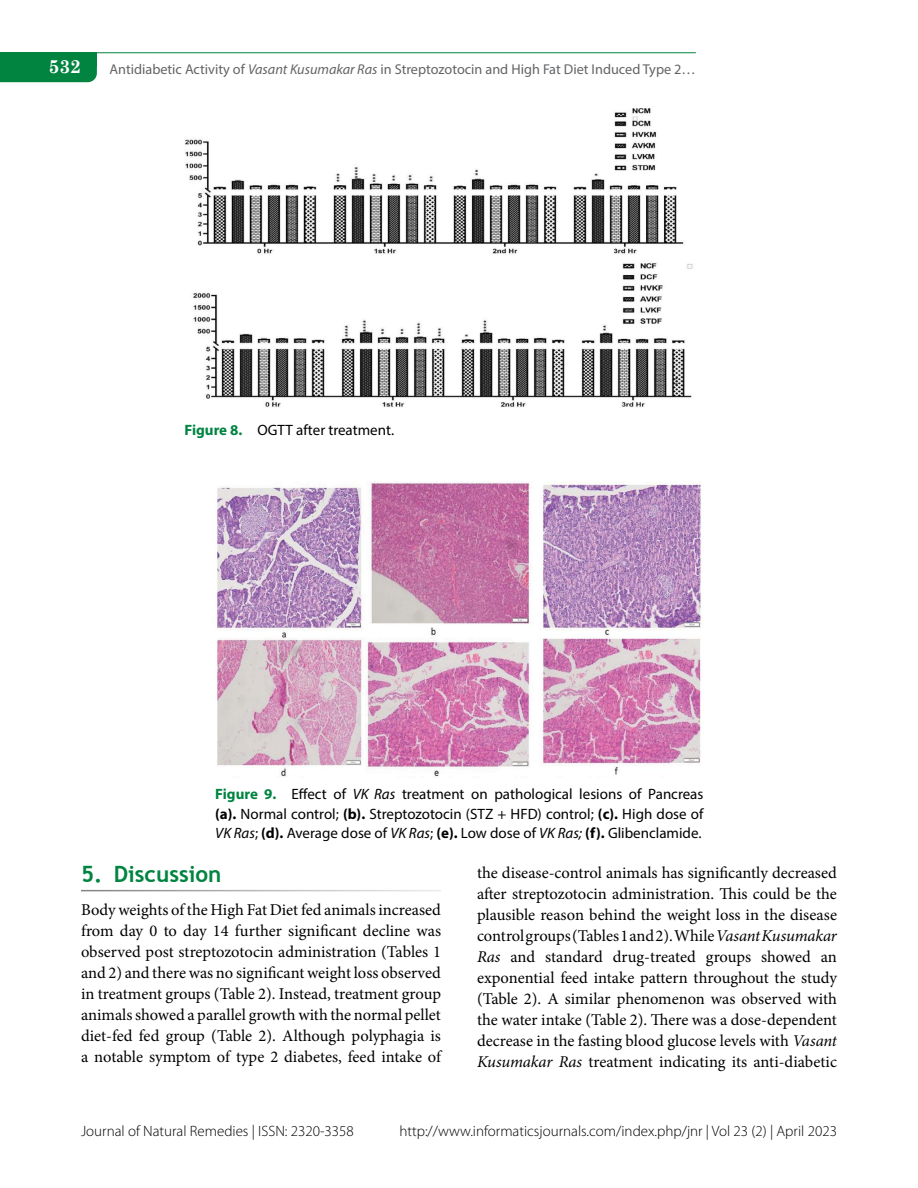
<style>
.page{position:relative;width:918px;height:1188px;background:#fff}
.page>*{position:absolute;margin:0;border:0;box-sizing:border-box;transform-origin:0 0}
.t1{font:700 22.5px "Trebuchet MS";color:#008440}
.t2{font:700 18.75px "Century Schoolbook";color:#fff}
.t3{font:16.5px/21px "Minion Pro";color:#000;text-align:justify}
.t4{font:15px/19.5px "Myriad Pro";color:#000;text-align:justify}
.t5{font:300 15px "Myriad Pro";color:#000}
.t6{font:14.25px "Myriad Pro";color:#636466}
.s1{font-style:italic}
.s2{font-weight:700;color:#008440}
.s3{font-weight:700}
</style>
<div class="page">
<svg style="left:0;top:67px;width:97px;height:15px"></svg>
<div style="left:0;top:53px;width:97px;height:14px;background:#008440"></div>
<div style="left:0;top:68px;width:27px;height:14px;background:#008440"></div>
<hr style="left:0;top:52px;width:696px;height:1px;background:#008440">
<img style="left:185px;top:108px;width:508px;height:299px">
<img style="left:215px;top:482px;width:488px;height:295px">
<p class="t2" style="left:49px;top:52px;width:34px">532</p>
<p class="t6" style="left:110px;top:61px;width:588px">Antidiabetic Activity of <span class="s1">Vasant Kusumakar Ras</span> in Streptozotocin and High Fat Diet Induced Type 2…</p>
<p class="t4" style="left:184px;top:420px;width:211px"><span class="s2">Figure 8.</span> OGTT after treatment.</p>
<p class="t4" style="left:215px;top:784px;width:490px"><span class="s2">Figure 9.</span> Effect of <span class="s1">VK Ras</span> treatment on pathological lesions of Pancreas <span class="s3">(a).</span> Normal control; <span class="s3">(b).</span> Streptozotocin (STZ + HFD) control; <span class="s3">(c).</span> High dose of <span class="s1">VK Ras</span>; <span class="s3">(d).</span> Average dose of <span class="s1">VK Ras</span>; <span class="s3">(e).</span> Low dose of <span class="s1">VK Ras;</span> <span class="s3">(f).</span> Glibenclamide.</p>
<h1 class="t1" style="left:81px;top:860px;width:142px">5. Discussion</h1>
<p class="t3" style="left:81px;top:900px;width:362px">Body weights of the High Fat Diet fed animals increased from day 0 to day 14 further significant decline was observed post streptozotocin administration (Tables 1 and 2) and there was no significant weight loss observed in treatment groups (Table 2). Instead, treatment group animals showed a parallel growth with the normal pellet diet-fed fed group (Table 2). Although polyphagia is a notable symptom of type 2 diabetes, feed intake of</p>
<p class="t3" style="left:477px;top:862px;width:362px">the disease-control animals has significantly decreased after streptozotocin administration. This could be the plausible reason behind the weight loss in the disease control groups (Tables 1 and 2). While <span class="s1">Vasant Kusumakar Ras</span> and standard drug-treated groups showed an exponential feed intake pattern throughout the study (Table 2). A similar phenomenon was observed with the water intake (Table 2). There was a dose-dependent decrease in the fasting blood glucose levels with <span class="s1">Vasant Kusumakar Ras</span> treatment indicating its anti-diabetic</p>
<p class="t5" style="left:81px;top:1122px;width:274px">Journal of Natural Remedies | ISSN: 2320-3358</p>
<p class="t5" style="left:399px;top:1122px;width:439px">http://www.informaticsjournals.com/index.php/jnr | Vol 23 (2) | April 2023</p>
</div>
